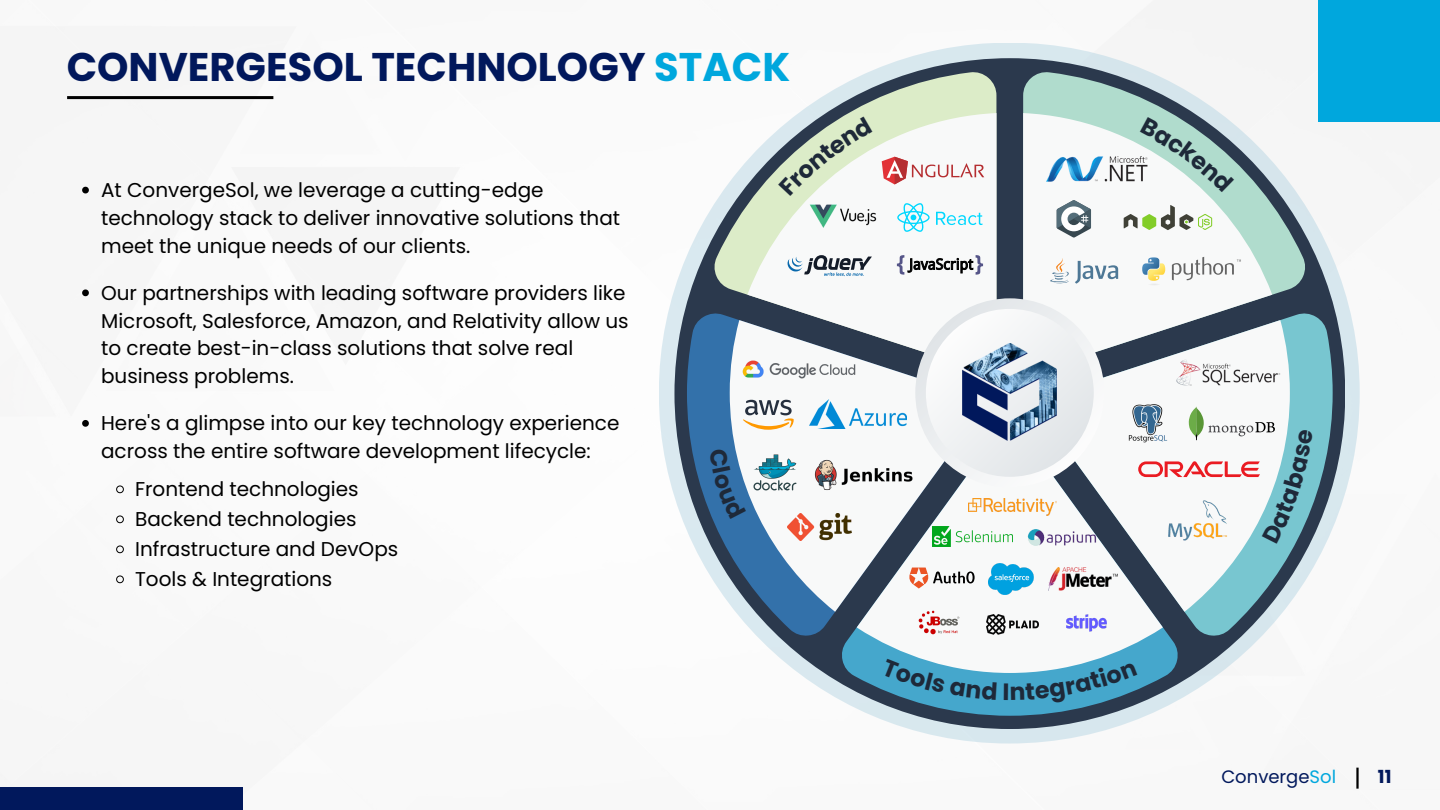
<style>
.page{position:relative;width:1440px;height:810px;background:#fff}
.page>*{position:absolute;margin:0;border:0;box-sizing:border-box;transform-origin:0 0}
.t1{font:700 40px "Poppins";color:#01185c}
.t2{font:20px/27.8px "Poppins";color:#000}
.t3{font:18px "Poppins";color:#01185c}
.t4{font:700 18px "Poppins";color:#01185c}
.s1{color:#00a7dd}
</style>
<div class="page">
<hr style="left:1356px;top:768px;width:3px;height:21px;background:#000">
<div style="left:659px;top:43px;width:701px;height:701px;background:#d8e8ee;border-radius:50%"></div>
<div style="left:674px;top:58px;width:671px;height:671px;background:#2b394d;border-radius:50%"></div>
<svg style="left:714px;top:72px;width:282px;height:217px"></svg>
<svg style="left:687px;top:313px;width:43px;height:292px;fill:#3371aa"></svg>
<svg style="left:841px;top:673px;width:338px;height:43px"></svg>
<svg style="left:1290px;top:313px;width:43px;height:323px"></svg>
<svg style="left:1023px;top:72px;width:283px;height:296px"></svg>
<svg style="left:730px;top:113px;width:560px;height:560px;fill:#f8f9f9"></svg>
<div style="left:915px;top:298px;width:189px;height:189px;background:linear-gradient(to right,#e3e7ea,#f8f9f9);border-radius:50%"></div>
<div style="left:926px;top:309px;width:168px;height:168px;background:linear-gradient(to right,#f9f9fa,#e3e6e9);border-radius:50%"></div>
<svg style="left:882px;top:157px;width:102px;height:27px;background:#eac3c4"></svg>
<svg style="left:897px;top:202px;width:33px;height:30px"></svg>
<svg style="left:936px;top:212px;width:47px;height:13px"></svg>
<img style="left:809px;top:204px;width:68px;height:25px">
<svg style="left:787px;top:255px;width:85px;height:21px;background:#aeb6be"></svg>
<img style="left:1045px;top:154px;width:95px;height:29px">
<svg style="left:1124px;top:205px;width:88px;height:25px;background:#c5ceba"></svg>
<svg style="left:1057px;top:200px;width:34px;height:38px"></svg>
<svg style="left:1142px;top:257px;width:23px;height:24px"></svg>
<svg style="left:1172px;top:257px;width:69px;height:23px;background:#dadbdb"></svg>
<hr style="left:1146px;top:283px;width:15px;height:3px;background:#f4f5f5;border-radius:50%">
<svg style="left:1048px;top:258px;width:70px;height:26px;background:#d6dee2"></svg>
<img style="left:1174px;top:358px;width:108px;height:30px">
<img style="left:1129px;top:404px;width:39px;height:39px">
<img style="left:809px;top:400px;width:98px;height:28px">
<svg style="left:743px;top:400px;width:51px;height:30px;background:#ccc4b6"></svg>
<img style="left:787px;top:513px;width:65px;height:27px">
<img style="left:815px;top:459px;width:98px;height:32px">
<img style="left:752px;top:455px;width:47px;height:36px">
<img style="left:743px;top:358px;width:113px;height:24px">
<img style="left:968px;top:498px;width:89px;height:17px">
<img style="left:933px;top:527px;width:79px;height:19px">
<img style="left:986px;top:614px;width:53px;height:21px">
<svg style="left:909px;top:568px;width:66px;height:21px"></svg>
<img style="left:989px;top:564px;width:44px;height:30px">
<img style="left:1049px;top:568px;width:69px;height:23px">
<img style="left:918px;top:610px;width:42px;height:24px">
<img style="left:1027px;top:529px;width:70px;height:18px">
<img style="left:1065px;top:612px;width:41px;height:21px">
<svg style="left:897px;top:255px;width:86px;height:20px;background:#b0b0b4"></svg>
<img style="left:962px;top:343px;width:94px;height:98px">
<hr style="left:67px;top:96px;width:206px;height:3px;background:#000">
<div style="left:0;top:787px;width:243px;height:23px;background:#01185c"></div>
<div style="left:1318px;top:0;width:122px;height:122px;background:#00a7dd"></div>
<svg style="left:82px;top:187px;width:7px;height:6px"></svg>
<svg style="left:82px;top:289px;width:7px;height:7px"></svg>
<svg style="left:82px;top:420px;width:7px;height:7px"></svg>
<svg style="left:116px;top:485px;width:8px;height:9px"></svg>
<svg style="left:116px;top:515px;width:8px;height:9px"></svg>
<svg style="left:116px;top:545px;width:8px;height:9px"></svg>
<svg style="left:116px;top:575px;width:8px;height:9px"></svg>
<svg style="left:1138px;top:407px;width:175px;height:137px;background:#d1dedf"></svg>
<svg style="left:778px;top:116px;width:95px;height:80px"></svg>
<svg style="left:1140px;top:117px;width:94px;height:75px"></svg>
<svg style="left:881px;top:659px;width:116px;height:41px;background:#5caecd"></svg>
<svg style="left:1004px;top:662px;width:133px;height:42px;background:#58aaca"></svg>
<svg style="left:710px;top:449px;width:36px;height:70px;background:#447cb0"></svg>
<p class="t1" style="left:67px;top:39px;width:725px">CONVERGESOL TECHNOLOGY <span class="s1">STACK</span></p>
<p class="t2" style="left:101px;top:176px;width:521px">At ConvergeSol, we leverage a cutting-edge technology stack to deliver innovative solutions that meet the unique needs of our clients.</p>
<p class="t2" style="left:101px;top:279px;width:529px">Our partnerships with leading software providers like Microsoft, Salesforce, Amazon, and Relativity allow us to create best-in-class solutions that solve real business problems.</p>
<p class="t2" style="left:101px;top:410px;width:520px">Here's a glimpse into our key technology experience across the entire software development lifecycle:</p>
<p class="t2" style="left:135px;top:476px;width:225px">Frontend technologies</p>
<p class="t2" style="left:135px;top:506px;width:223px">Backend technologies</p>
<p class="t2" style="left:135px;top:536px;width:265px">Infrastructure and DevOps</p>
<p class="t2" style="left:135px;top:566px;width:199px">Tools &amp; Integrations</p>
<p class="t3" style="left:1221px;top:764px;width:116px">Converge<span class="s1">Sol</span></p>
<p class="t4" style="left:1378px;top:764px;width:15px">11</p>
</div>
